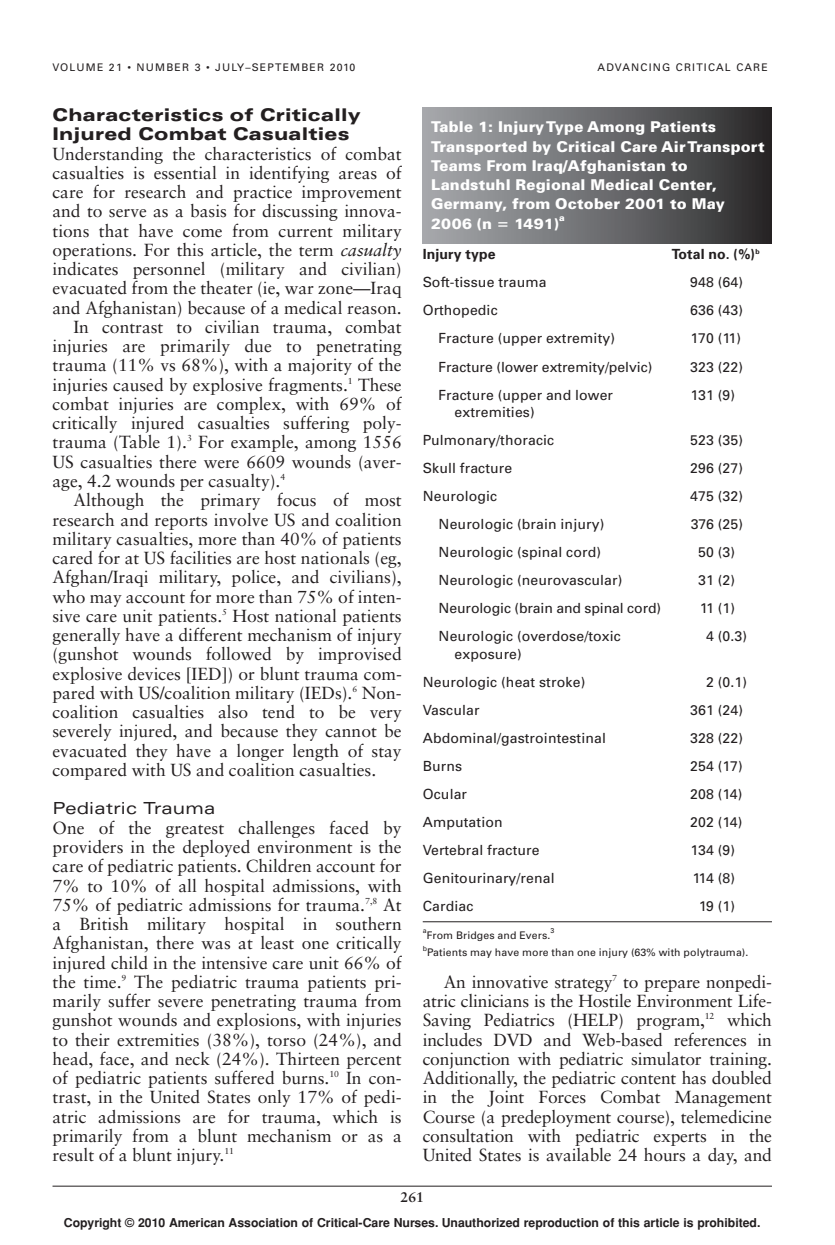
<style>
.page{position:relative;width:835px;height:1245px;background:#fff}
.page>*{position:absolute;margin:0;border:0;box-sizing:border-box;transform-origin:0 0}
.t1{font:17.5px/19.2px "Sabon";color:#231f20;text-align:justify}
.t2{font:900 expanded 17.5px/19.2px "Univers";letter-spacing:.015em;color:#231f20}
.t3{font:expanded 16.62px "Univers";letter-spacing:.015em;color:#231f20}
.t4{font:900 14.88px/19.2px "Univers";letter-spacing:.015em;color:#fff}
.t5{font:14px/28px "Univers";letter-spacing:.01em;color:#231f20}
.t6{font:700 14px "Univers";letter-spacing:.01em;color:#231f20}
.t7{font:700 14px "Sabon";color:#231f20}
.t8{font:700 12.25px "Helvetica";color:#231f20}
.t9{font:10.5px "Univers";letter-spacing:.01em;color:#231f20}
.t10{font:10.5px "Univers";letter-spacing:.11em;color:#231f20}
.t11{font:900 9.1px "Univers";color:#fff}
.t12{font:7px "Univers";color:#231f20}
.s1{font-style:italic}
.s2{font-family:"Mathematical Pi Four";font-weight:400}
</style>
<div class="page">
<hr style="left:52px;top:1185px;width:720px;height:1px;background:#231f20">
<div style="left:423px;top:107px;width:349px;height:136px;background:linear-gradient(to right,#aaacb0,#2c2b2c)"></div>
<hr style="left:423px;top:921px;width:349px;height:1px;background:#231f20">
<p class="t10" style="left:52px;top:63px;width:304px">VOLUME 21 • NUMBER 3 • JULY–SEPTEMBER 2010</p>
<p class="t10" style="left:597px;top:63px;width:172px">ADVANCING CRITICAL CARE</p>
<p class="t2" style="left:52px;top:106px;width:310px">Characteristics of Critically<br>Injured Combat Casualties</p>
<p class="t1" style="left:52px;top:145px;width:351px">Understanding the characteristics of combat</p>
<p class="t1" style="left:52px;top:164px;width:351px">casualties is essential in identifying areas of</p>
<p class="t1" style="left:52px;top:184px;width:351px">care for research and practice improvement</p>
<p class="t1" style="left:52px;top:203px;width:351px">and to serve as a basis for discussing innova-</p>
<p class="t1" style="left:52px;top:222px;width:351px">tions that have come from current military</p>
<p class="t1" style="left:52px;top:241px;width:351px">operations. For this article, the term <span class="s1">casualty</span></p>
<p class="t1" style="left:52px;top:261px;width:351px">indicates personnel (military and civilian)</p>
<p class="t1" style="left:52px;top:280px;width:351px">evacuated from the theater (ie, war zone—Iraq</p>
<p class="t1" style="left:52px;top:299px;width:351px">and Afghanistan) because of a medical reason.</p>
<p class="t1" style="left:74px;top:318px;width:330px">In contrast to civilian trauma, combat</p>
<p class="t1" style="left:52px;top:338px;width:351px">injuries are primarily due to penetrating</p>
<p class="t1" style="left:52px;top:357px;width:351px">trauma (11% vs 68%), with a majority of the</p>
<p class="t1" style="left:52px;top:376px;width:351px">injuries caused by explosive fragments.<sup>1</sup> These</p>
<p class="t1" style="left:52px;top:395px;width:351px">combat injuries are complex, with 69% of</p>
<p class="t1" style="left:52px;top:415px;width:351px">critically injured casualties suffering poly-</p>
<p class="t1" style="left:52px;top:434px;width:351px">trauma (Table 1).<sup>3</sup> For example, among 1556</p>
<p class="t1" style="left:53px;top:453px;width:351px">US casualties there were 6609 wounds (aver-</p>
<p class="t1" style="left:53px;top:472px;width:234px">age, 4.2 wounds per casualty).<sup>4</sup></p>
<p class="t1" style="left:74px;top:492px;width:330px">Although the primary focus of most</p>
<p class="t1" style="left:52px;top:511px;width:351px">research and reports involve US and coalition</p>
<p class="t1" style="left:52px;top:530px;width:351px">military casualties, more than 40% of patients</p>
<p class="t1" style="left:52px;top:549px;width:351px">cared for at US facilities are host nationals (eg,</p>
<p class="t1" style="left:52px;top:569px;width:351px">Afghan/Iraqi military, police, and civilians),</p>
<p class="t1" style="left:52px;top:588px;width:351px">who may account for more than 75% of inten-</p>
<p class="t1" style="left:52px;top:607px;width:351px">sive care unit patients.<sup>5</sup> Host national patients</p>
<p class="t1" style="left:53px;top:626px;width:351px">generally have a different mechanism of injury</p>
<p class="t1" style="left:53px;top:646px;width:351px">(gunshot wounds followed by improvised</p>
<p class="t1" style="left:53px;top:665px;width:351px">explosive devices [IED]) or blunt trauma com-</p>
<p class="t1" style="left:53px;top:684px;width:351px">pared with US/coalition military (IEDs).<sup>6</sup> Non-</p>
<p class="t1" style="left:53px;top:703px;width:351px">coalition casualties also tend to be very</p>
<p class="t1" style="left:53px;top:723px;width:351px">severely injured, and because they cannot be</p>
<p class="t1" style="left:53px;top:742px;width:351px">evacuated they have a longer length of stay</p>
<p class="t1" style="left:53px;top:761px;width:325px">compared with US and coalition casualties.</p>
<p class="t3" style="left:52px;top:802px;width:164px">Pediatric Trauma</p>
<p class="t1" style="left:52px;top:819px;width:351px">One of the greatest challenges faced by providers in the deployed environment is the care of pediatric patients. Children account for 7% to 10% of all hospital admissions, with 75% of pediatric admissions for trauma.<sup>7,8</sup> At a British military hospital in southern Afghanistan, there was at least one critically injured child in the intensive care unit 66% of the time.<sup>9</sup> The pediatric trauma patients pri&shy;marily suffer severe penetrating trauma from gunshot wounds and explosions, with injuries to their extremities (38%), torso (24%), and head, face, and neck (24%). Thirteen percent of pediatric patients suffered burns.<sup>10</sup> In con&shy;trast, in the United States only 17% of pedi&shy;atric admissions are for trauma, which is primarily from a blunt mechanism or as a result of a blunt injury.<sup>11</sup></p>
<p class="t4" style="left:431px;top:119px;width:335px">Table 1: Injury Type Among Patients<br>Transported by Critical Care Air Transport<br>Teams From Iraq/Afghanistan to<br>Landstuhl Regional Medical Center,<br>Germany, from October 2001 to May<br>2006 (n <span class="s2">-</span> 1491)</p>
<p class="t11" style="left:559px;top:215px;width:7px">a</p>
<p class="t6" style="left:423px;top:249px;width:74px">Injury type</p>
<p class="t6" style="left:672px;top:249px;width:89px">Total no. (%)<sup>b</sup></p>
<p class="t5" style="left:423px;top:270px;width:125px">Soft-tissue trauma</p>
<p class="t5" style="left:690px;top:270px;width:54px">948 (64)</p>
<p class="t5" style="left:423px;top:298px;width:76px">Orthopedic</p>
<p class="t5" style="left:690px;top:298px;width:54px">636 (43)</p>
<p class="t5" style="left:439px;top:326px;width:178px">Fracture (upper extremity)</p>
<p class="t5" style="left:690px;top:326px;width:52px">170 (11)</p>
<p class="t5" style="left:439px;top:354px;width:215px">Fracture (lower extremity/pelvic)</p>
<p class="t5" style="left:690px;top:354px;width:54px">323 (22)</p>
<p class="t5" style="left:439px;top:382px;width:176px">Fracture (upper and lower</p>
<p class="t5" style="left:690px;top:382px;width:46px">131 (9)</p>
<p class="t5" style="left:423px;top:399px;width:133px;text-indent:32px">extremities)<br>Pulmonary/thoracic</p>
<p class="t5" style="left:690px;top:427px;width:54px">523 (35)</p>
<p class="t5" style="left:423px;top:455px;width:91px">Skull fracture</p>
<p class="t5" style="left:690px;top:455px;width:54px">296 (27)</p>
<p class="t5" style="left:423px;top:483px;width:76px">Neurologic</p>
<p class="t5" style="left:690px;top:483px;width:54px">475 (32)</p>
<p class="t5" style="left:439px;top:511px;width:167px">Neurologic (brain injury)</p>
<p class="t5" style="left:690px;top:511px;width:54px">376 (25)</p>
<p class="t5" style="left:439px;top:539px;width:164px">Neurologic (spinal cord)</p>
<p class="t5" style="left:698px;top:539px;width:39px">50 (3)</p>
<p class="t5" style="left:439px;top:567px;width:185px">Neurologic (neurovascular)</p>
<p class="t5" style="left:698px;top:567px;width:39px">31 (2)</p>
<p class="t5" style="left:439px;top:595px;width:224px">Neurologic (brain and spinal cord)</p>
<p class="t5" style="left:700px;top:595px;width:37px">11 (1)</p>
<p class="t5" style="left:439px;top:623px;width:184px">Neurologic (overdose/toxic</p>
<p class="t5" style="left:706px;top:623px;width:43px">4 (0.3)</p>
<p class="t5" style="left:423px;top:641px;width:164px;text-indent:32px">exposure)<br>Neurologic (heat stroke)</p>
<p class="t5" style="left:706px;top:669px;width:43px">2 (0.1)</p>
<p class="t5" style="left:423px;top:697px;width:58px">Vascular</p>
<p class="t5" style="left:690px;top:697px;width:54px">361 (24)</p>
<p class="t5" style="left:423px;top:725px;width:185px">Abdominal/gastrointestinal</p>
<p class="t5" style="left:690px;top:725px;width:54px">328 (22)</p>
<p class="t5" style="left:423px;top:753px;width:41px">Burns</p>
<p class="t5" style="left:690px;top:753px;width:54px">254 (17)</p>
<p class="t5" style="left:423px;top:781px;width:46px">Ocular</p>
<p class="t5" style="left:690px;top:781px;width:54px">208 (14)</p>
<p class="t5" style="left:423px;top:809px;width:81px">Amputation</p>
<p class="t5" style="left:690px;top:809px;width:54px">202 (14)</p>
<p class="t5" style="left:423px;top:837px;width:118px">Vertebral fracture</p>
<p class="t5" style="left:690px;top:837px;width:46px">134 (9)</p>
<p class="t5" style="left:423px;top:865px;width:133px">Genitourinary/renal</p>
<p class="t5" style="left:692px;top:865px;width:44px">114 (8)</p>
<p class="t5" style="left:423px;top:893px;width:52px">Cardiac</p>
<p class="t5" style="left:699px;top:893px;width:38px">19 (1)</p>
<p class="t12" style="left:423px;top:928px;width:5px">a</p>
<p class="t9" style="left:427px;top:931px;width:125px">From Bridges and Evers.</p>
<p class="t12" style="left:550px;top:928px;width:5px">3</p>
<p class="t12" style="left:423px;top:945px;width:6px">b</p>
<p class="t9" style="left:427px;top:948px;width:323px">Patients may have more than one injury (63% with polytrauma).</p>
<p class="t1" style="left:423px;top:973px;width:351px;text-indent:21px">An innovative strategy<sup>7</sup> to prepare nonpedi&shy;atric clinicians is the Hostile Environment Life-Saving Pediatrics (HELP) program,<sup>12</sup> which includes DVD and Web-based references in conjunction with pediatric simulator training.<br>Additionally, the pediatric content has doubled in the Joint Forces Combat Management Course (a predeployment course), telemedicine consultation with pediatric experts in the United States is available 24 hours a day, and</p>
<p class="t7" style="left:400px;top:1191px;width:25px">261</p>
<p class="t8" style="left:64px;top:1217px;width:698px">Copyright © 2010 American Association of Critical-Care Nurses. Unauthorized reproduction of this article is prohibited.</p>
</div>
